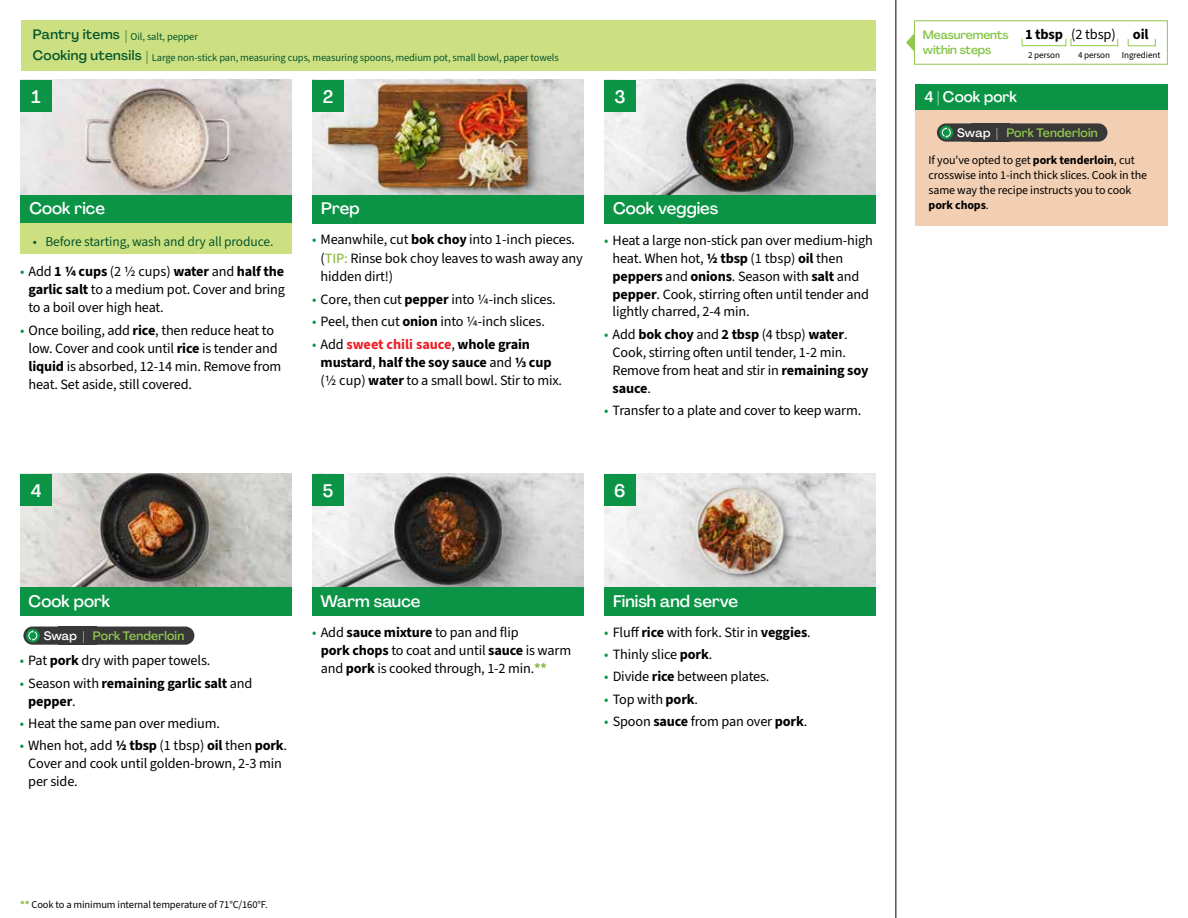
<style>
.page{position:relative;width:1188px;height:918px;background:#fff}
.page>*{position:absolute;margin:0;border:0;box-sizing:border-box;transform-origin:0 0}
.t1{font:500 18px "Agrandir";color:#fff}
.t2{font:500 16.5px "Agrandir";color:#fff}
.t3{font:500 15px "Agrandir";color:#fff}
.t4{font:700 14.4px "Source Sans 3";letter-spacing:-.01em;color:#000}
.t5{font:14.25px/18px "Source Sans 3";letter-spacing:-.01em;color:#000}
.t6{font:700 14.25px/18px "Source Sans 3";letter-spacing:-.01em;color:#000}
.t7{font:13.5px "Source Sans 3";letter-spacing:-.01em;color:#05562c}
.t8{font:500 13.5px "Agrandir";letter-spacing:.025em;color:#05562c}
.t9{font:500 12.15px "Agrandir";letter-spacing:.015em;color:#91c84e}
.t10{font:12px/15px "Source Sans 3";letter-spacing:-.01em;color:#000}
.t11{font:500 12px/15.8px "Agrandir";letter-spacing:-.01em;color:#82c341}
.t12{font:10.5px "Source Sans 3";letter-spacing:-.01em;color:#05562c}
.t13{font:10.5px "Source Sans 3";letter-spacing:-.01em;color:#000}
.t14{font:9.15px "Source Sans 3";letter-spacing:-.01em;color:#000}
.s1{font-family:"Agrandir";font-weight:500;font-size:13.5px}
.s2{color:#0b9446}
.s3{font-weight:700}
.s4{font-weight:500;color:#8cba42}
.s5{font-weight:400;color:#0b9446}
.s6{font-weight:400}
.s7{color:#ed1d24}
.s8{color:#fff}
.s9{font-weight:700;color:#8cba42}
</style>
<div class="page">
<img style="left:20px;top:474px;width:272px;height:113px">
<img style="left:312px;top:474px;width:272px;height:113px">
<img style="left:604px;top:473px;width:272px;height:114px">
<img style="left:20px;top:80px;width:272px;height:115px">
<img style="left:312px;top:80px;width:272px;height:115px">
<img style="left:604px;top:80px;width:272px;height:115px">
<div style="left:312px;top:195px;width:272px;height:29px;background:#0b9446"></div>
<div style="left:20px;top:195px;width:272px;height:29px;background:#0b9446"></div>
<div style="left:20px;top:587px;width:272px;height:29px;background:#0b9446"></div>
<div style="left:312px;top:587px;width:272px;height:29px;background:#0b9446"></div>
<div style="left:604px;top:587px;width:272px;height:29px;background:#0b9446"></div>
<div style="left:604px;top:195px;width:272px;height:29px;background:#0b9446"></div>
<div style="left:21px;top:20px;width:855px;height:51px;background:#cde081"></div>
<div style="left:20px;top:224px;width:272px;height:30px;background:#cde081"></div>
<hr style="left:896px;top:0;width:1px;height:918px;background:#000">
<div style="left:20px;top:474px;width:32px;height:32px;background:#0b9446"></div>
<div style="left:20px;top:80px;width:32px;height:32px;background:#0b9446"></div>
<div style="left:312px;top:474px;width:32px;height:32px;background:#0b9446"></div>
<div style="left:312px;top:80px;width:32px;height:32px;background:#0b9446"></div>
<div style="left:604px;top:474px;width:32px;height:32px;background:#0b9446"></div>
<div style="left:604px;top:80px;width:32px;height:32px;background:#0b9446"></div>
<div style="left:914px;top:20px;width:254px;height:45px;border:1px solid #91c84e"></div>
<div style="left:1022px;top:38px;width:44px;height:8px;border:1px solid #91c84e"></div>
<div style="left:1071px;top:38px;width:47px;height:8px;border:1px solid #91c84e"></div>
<div style="left:1128px;top:38px;width:28px;height:8px;border:1px solid #91c84e"></div>
<svg style="left:906px;top:33px;width:9px;height:19px"></svg>
<div style="left:916px;top:110px;width:252px;height:116px;background:#f2cfb3"></div>
<div style="left:916px;top:84px;width:252px;height:26px;background:#0b9446"></div>
<div style="left:972px;top:123px;width:38px;height:19px;background:#383839"></div>
<div style="left:937px;top:123px;width:70px;height:19px;background:#383839;border-radius:9px"></div>
<svg style="left:939px;top:126px;width:14px;height:13px"></svg>
<svg style="left:942px;top:127px;width:9px;height:11px"></svg>
<div style="left:998px;top:123px;width:109px;height:19px;background:#383839;border-radius:9px"></div>
<div style="left:58px;top:627px;width:38px;height:18px;background:#383839"></div>
<div style="left:23px;top:627px;width:71px;height:18px;background:#383839;border-radius:9px"></div>
<svg style="left:26px;top:629px;width:14px;height:14px"></svg>
<svg style="left:28px;top:630px;width:9px;height:11px"></svg>
<div style="left:84px;top:627px;width:110px;height:18px;background:#383839;border-radius:9px"></div>
<p class="t12" style="left:33px;top:30px;width:167px"><span class="s1">Pantry items |</span> Oil, salt, pepper</p>
<p class="t8" style="left:33px;top:47px;width:110px">Cooking utensils</p>
<p class="t12" style="left:146px;top:51px;width:414px"><span class="s1">|</span> Large non-stick pan, measuring cups, measuring spoons, medium pot, small bowl, paper towels</p>
<p class="t1" style="left:32px;top:86px;width:11px">1</p>
<p class="t1" style="left:323px;top:86px;width:12px">2</p>
<p class="t1" style="left:614px;top:85px;width:13px">3</p>
<p class="t2" style="left:29px;top:198px;width:77px">Cook rice</p>
<p class="t2" style="left:321px;top:198px;width:40px">Prep</p>
<p class="t2" style="left:613px;top:198px;width:107px">Cook veggies</p>
<p class="t7" style="left:33px;top:233px;width:242px">• Before starting, wash and dry all produce.</p>
<p class="t5" style="left:29px;top:263px;width:258px;text-align:justify;text-indent:-9px"><span class="s2">•</span> Add <span class="s3">1 1/4 cups</span> (2 1/2 cups) <span class="s3">water</span> and <span class="s3">half the garlic salt</span> to a medium pot. Cover and bring to a boil over high heat.</p>
<p class="t5" style="left:29px;top:321px;width:254px;text-indent:-9px"><span class="s2">•</span> Once boiling, add <span class="s3">rice</span>, then reduce heat to low. Cover and cook until <span class="s3">rice</span> is tender and <span class="s3">liquid</span> is absorbed, 12-14 min. Remove from heat. Set aside, still covered.</p>
<p class="t5" style="left:321px;top:230px;width:264px;line-height:18.5px;text-indent:-9px"><span class="s2">•</span> Meanwhile, cut <span class="s3">bok choy</span> into 1-inch pieces. (<span class="s4">TIP:</span> Rinse bok choy leaves to wash away any hidden dirt!)</p>
<p class="t5" style="left:312px;top:290px;width:245px"><span class="s2">•</span> Core, then cut <span class="s3">pepper</span> into 1/4-inch slices.</p>
<p class="t5" style="left:312px;top:312px;width:234px"><span class="s2">•</span> Peel, then cut <span class="s3">onion</span> into 1/4-inch slices.</p>
<p class="t6" style="left:321px;top:335px;width:243px;text-indent:-9px"><span class="s5">•</span> <span class="s6">Add</span> <span class="s7">sweet chili sauce</span><span class="s6">,</span> whole grain mustard<span class="s6">,</span> half the soy sauce <span class="s6">and</span> 1/3 cup <span class="s6">(1/2 cup)</span> water <span class="s6">to a small bowl. Stir to mix.</span></p>
<p class="t5" style="left:613px;top:231px;width:262px;text-indent:-9px"><span class="s2">•</span> Heat a large non-stick pan over medium-high heat. When hot, <span class="s3">1/2 tbsp</span> (1 tbsp) <span class="s3">oil</span> then <span class="s3">peppers</span> and <span class="s3">onions</span>. Season with <span class="s3">salt</span> and <span class="s3">pepper</span>. Cook, stirring often until tender and lightly charred, 2-4 min.</p>
<p class="t5" style="left:613px;top:325px;width:257px;text-indent:-9px"><span class="s2">•</span> Add <span class="s3">bok choy</span> and <span class="s3">2 tbsp</span> (4 tbsp) <span class="s3">water</span>.<br>Cook, stirring often until tender, 1-2 min.<br>Remove from heat and stir in <span class="s3">remaining soy sauce</span>.</p>
<p class="t5" style="left:604px;top:401px;width:259px"><span class="s2">•</span> Transfer to a plate and cover to keep warm.</p>
<p class="t1" style="left:31px;top:479px;width:12px">4</p>
<p class="t1" style="left:323px;top:479px;width:12px">5</p>
<p class="t1" style="left:614px;top:479px;width:13px">6</p>
<p class="t2" style="left:29px;top:591px;width:83px">Cook pork</p>
<p class="t2" style="left:321px;top:591px;width:101px">Warm sauce</p>
<p class="t2" style="left:613px;top:591px;width:127px">Finish and serve</p>
<p class="t9" style="left:44px;top:628px;width:142px"><span class="s8">Swap |</span> Pork Tenderloin</p>
<p class="t5" style="left:20px;top:652px;width:192px"><span class="s2">•</span> Pat <span class="s3">pork</span> dry with paper towels.</p>
<p class="t6" style="left:28px;top:674px;width:226px;text-indent:-9px"><span class="s5">•</span> <span class="s6">Season with</span> remaining garlic salt <span class="s6">and </span>pepper<span class="s6">.</span></p>
<p class="t5" style="left:20px;top:714px;width:202px"><span class="s2">•</span> Heat the same pan over medium.</p>
<p class="t5" style="left:28px;top:737px;width:260px;text-indent:-9px"><span class="s2">•</span> When hot, add <span class="s3">1/2 tbsp</span> (1 tbsp) <span class="s3">oil</span> then <span class="s3">pork</span>.<br>Cover and cook until golden-brown, 2-3 min per side.</p>
<p class="t5" style="left:321px;top:623px;width:252px;text-indent:-9px"><span class="s2">•</span> Add <span class="s3">sauce mixture</span> to pan and flip<br><span class="s3">pork chops</span> to coat and until <span class="s3">sauce</span> is warm and <span class="s3">pork</span> is cooked through, 1-2 min.<span class="s9">**</span></p>
<p class="t5" style="left:604px;top:623px;width:208px"><span class="s2">•</span> Fluff <span class="s3">rice</span> with fork. Stir in <span class="s3">veggies</span>.</p>
<p class="t5" style="left:604px;top:645px;width:110px"><span class="s2">•</span> Thinly slice <span class="s3">pork</span>.</p>
<p class="t5" style="left:604px;top:668px;width:167px"><span class="s2">•</span> Divide <span class="s3">rice</span> between plates.</p>
<p class="t5" style="left:604px;top:690px;width:95px"><span class="s2">•</span> Top with <span class="s3">pork</span>.</p>
<p class="t5" style="left:604px;top:712px;width:205px"><span class="s2">•</span> Spoon <span class="s3">sauce</span> from pan over <span class="s3">pork</span>.</p>
<p class="t13" style="left:20px;top:898px;width:249px"><span class="s9">**</span> Cook to a minimum internal temperature of 71°C/160°F.</p>
<p class="t11" style="left:923px;top:26px;width:87px">Measurements within steps</p>
<p class="t4" style="left:1025px;top:25px;width:125px">1 tbsp <span class="s6">(2 tbsp)</span> oil</p>
<p class="t14" style="left:1028px;top:49px;width:34px">2 person</p>
<p class="t14" style="left:1078px;top:49px;width:34px">4 person</p>
<p class="t14" style="left:1122px;top:49px;width:40px">Ingredient</p>
<p class="t3" style="left:924px;top:88px;width:94px">4 | Cook pork</p>
<p class="t9" style="left:957px;top:125px;width:142px"><span class="s8">Swap |</span> Pork Tenderloin</p>
<p class="t10" style="left:929px;top:153px;width:220px">If you've opted to get <span class="s3">pork tenderloin</span>, cut crosswise into 1-inch thick slices. Cook in the same way the recipe instructs you to cook <span class="s3">pork chops</span>.</p>
</div>
